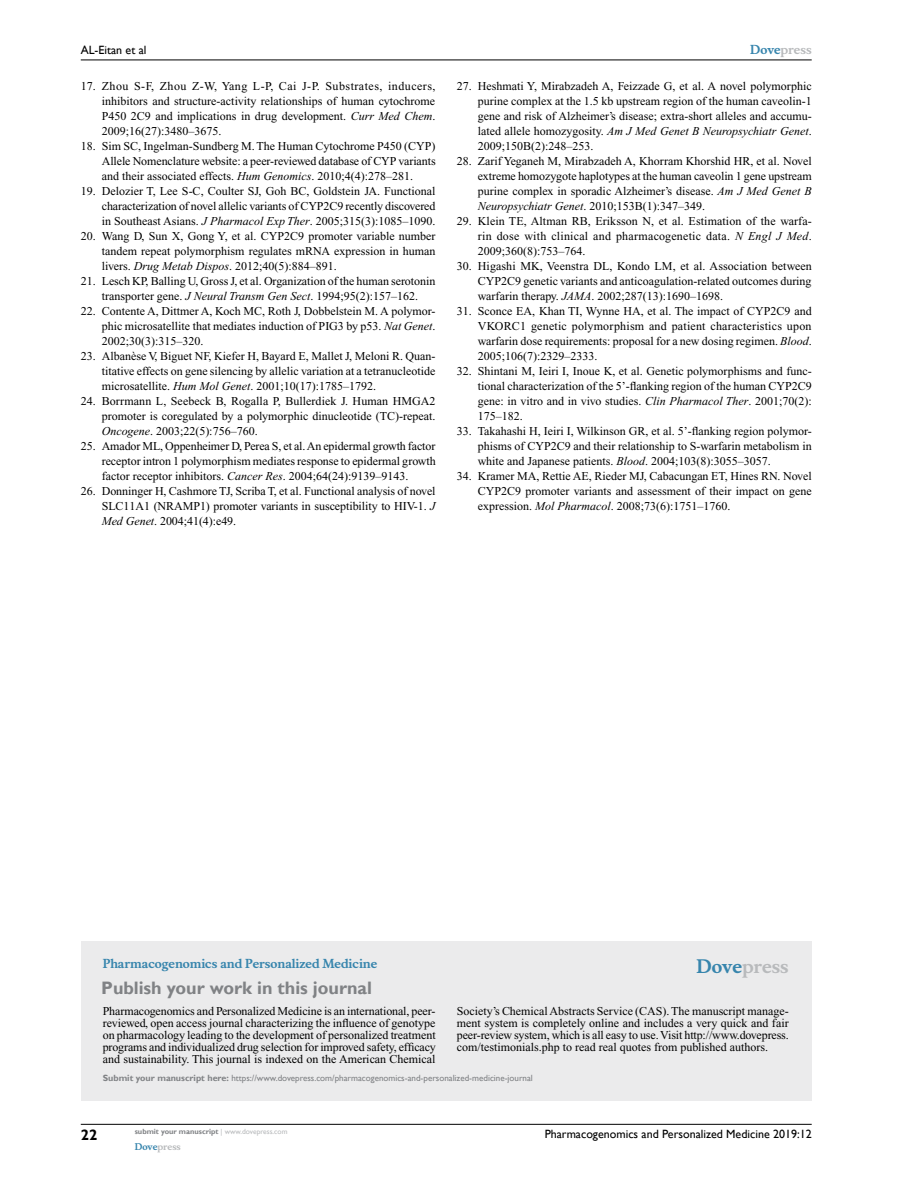
<style>
.page{position:relative;width:918px;height:1188px;background:#fff}
.page>*{position:absolute;margin:0;border:0;box-sizing:border-box;transform-origin:0 0}
.t1{font:700 18px "Gill Sans";color:#808285}
.t2{font:700 18px "Musee";color:#b8babc}
.t3{font:700 15px "Gill Sans";color:#000}
.t4{font:12px/15px "Times New Roman";color:#000;text-align:justify}
.t5{font:12px "Gill Sans";color:#000}
.t6{font:700 12px "Musee";color:#3785ad}
.t7{font:700 12px "Musee";color:#b8babc}
.t8{font:9px "Gill Sans";color:#808285}
.t9{font:700 9px "Musee";color:#b8babc}
.t10{font:700 7.5px "Gill Sans";color:#808285}
.s1{font-style:italic}
.s2{color:#3785ad}
.s3{font-weight:700}
.s4{font-weight:400;color:#b8babc}
</style>
<div class="page">
<div style="left:81px;top:941px;width:731px;height:160px;background:#ebebec"></div>
<hr style="left:81px;top:1124px;width:731px;height:1px;background:#000">
<hr style="left:81px;top:60px;width:731px;height:1px;background:#000">
<p class="t5" style="left:81px;top:43px;width:67px">AL-Eitan et al</p>
<p class="t4" style="left:102px;top:79px;width:335px;text-indent:-21px">17. Zhou S-F, Zhou Z-W, Yang L-P, Cai J-P. Substrates, inducers, inhibitors and structure-activity relationships of human cytochrome P450 2C9 and implications in drug development. <span class="s1">Curr Med Chem</span>.<br>2009;16(27):3480–3675.</p>
<p class="t4" style="left:102px;top:139px;width:335px;text-indent:-21px">18. Sim SC, Ingelman-Sundberg M. The Human Cytochrome P450 (CYP)<br>Allele Nomenclature website: a peer-reviewed database of CYP variants and their associated effects. <span class="s1">Hum Genomics</span>. 2010;4(4):278–281.</p>
<p class="t4" style="left:102px;top:184px;width:335px;text-indent:-21px">19. Delozier T, Lee S-C, Coulter SJ, Goh BC, Goldstein JA. Functional characterization of novel allelic variants of CYP2C9 recently discovered in Southeast Asians. <span class="s1">J Pharmacol Exp Ther</span>. 2005;315(3):1085–1090.</p>
<p class="t4" style="left:102px;top:229px;width:335px;text-indent:-21px">20. Wang D, Sun X, Gong Y, et al. CYP2C9 promoter variable number tandem repeat polymorphism regulates mRNA expression in human livers. <span class="s1">Drug Metab Dispos</span>. 2012;40(5):884–891.</p>
<p class="t4" style="left:81px;top:274px;width:356px;text-align:center">21. Lesch KP, Balling U, Gross J, et al. Organization of the human serotonin transporter gene. <span class="s1">J Neural Transm Gen Sect</span>. 1994;95(2):157–162.</p>
<p class="t4" style="left:102px;top:304px;width:335px;text-indent:-21px">22. Contente A, Dittmer A, Koch MC, Roth J, Dobbelstein M. A polymor&shy;phic microsatellite that mediates induction of PIG3 by p53. <span class="s1">Nat Genet</span>.<br>2002;30(3):315–320.</p>
<p class="t4" style="left:102px;top:349px;width:335px;text-indent:-21px">23. Albanèse V, Biguet NF, Kiefer H, Bayard E, Mallet J, Meloni R. Quan&shy;titative effects on gene silencing by allelic variation at a tetranucleotide microsatellite. <span class="s1">Hum Mol Genet</span>. 2001;10(17):1785–1792.</p>
<p class="t4" style="left:102px;top:394px;width:335px;text-indent:-21px">24. Borrmann L, Seebeck B, Rogalla P, Bullerdiek J. Human HMGA2 promoter is coregulated by a polymorphic dinucleotide (TC)-repeat.<br><span class="s1">Oncogene</span>. 2003;22(5):756–760.</p>
<p class="t4" style="left:102px;top:439px;width:335px;text-indent:-21px">25. Amador ML, Oppenheimer D, Perea S, et al. An epidermal growth factor receptor intron 1 polymorphism mediates response to epidermal growth factor receptor inhibitors. <span class="s1">Cancer Res</span>. 2004;64(24):9139–9143.</p>
<p class="t4" style="left:102px;top:484px;width:335px;text-indent:-21px">26. Donninger H, Cashmore TJ, Scriba T, et al. Functional analysis of novel SLC11A1 (NRAMP1) promoter variants in susceptibility to HIV-1. <span class="s1">J Med Genet</span>. 2004;41(4):e49.</p>
<p class="t7" style="left:750px;top:43px;width:63px"><span class="s2">Dove</span>press</p>
<p class="t4" style="left:478px;top:79px;width:335px;text-indent:-21px">27. Heshmati Y, Mirabzadeh A, Feizzade G, et al. A novel polymorphic purine complex at the 1.5 kb upstream region of the human caveolin-1 gene and risk of Alzheimer’s disease; extra-short alleles and accumu&shy;lated allele homozygosity. <span class="s1">Am J Med Genet B Neuropsychiatr Genet</span>.<br>2009;150B(2):248–253.</p>
<p class="t4" style="left:478px;top:154px;width:335px;text-indent:-21px">28. Zarif Yeganeh M, Mirabzadeh A, Khorram Khorshid HR, et al. Novel extreme homozygote haplotypes at the human caveolin 1 gene upstream purine complex in sporadic Alzheimer’s disease. <span class="s1">Am J Med Genet B Neuropsychiatr Genet</span>. 2010;153B(1):347–349.</p>
<p class="t4" style="left:478px;top:214px;width:335px;text-indent:-21px">29. Klein TE, Altman RB, Eriksson N, et al. Estimation of the warfa&shy;rin dose with clinical and pharmacogenetic data. <span class="s1">N Engl J Med</span>.<br>2009;360(8):753–764.</p>
<p class="t4" style="left:478px;top:259px;width:335px;text-indent:-21px">30. Higashi MK, Veenstra DL, Kondo LM, et al. Association between CYP2C9 genetic variants and anticoagulation-related outcomes during warfarin therapy. <span class="s1">JAMA</span>. 2002;287(13):1690–1698.</p>
<p class="t4" style="left:478px;top:304px;width:335px;text-indent:-21px">31. Sconce EA, Khan TI, Wynne HA, et al. The impact of CYP2C9 and VKORC1 genetic polymorphism and patient characteristics upon warfarin dose requirements: proposal for a new dosing regimen. <span class="s1">Blood</span>.<br>2005;106(7):2329–2333.</p>
<p class="t4" style="left:478px;top:364px;width:335px;text-indent:-21px">32. Shintani M, Ieiri I, Inoue K, et al. Genetic polymorphisms and func&shy;tional characterization of the 5’-flanking region of the human CYP2C9 gene: in vitro and in vivo studies. <span class="s1">Clin Pharmacol Ther</span>. 2001;70(2):<br>175–182.</p>
<p class="t4" style="left:478px;top:424px;width:335px;text-indent:-21px">33. Takahashi H, Ieiri I, Wilkinson GR, et al. 5’-flanking region polymor&shy;phisms of CYP2C9 and their relationship to S-warfarin metabolism in white and Japanese patients. <span class="s1">Blood</span>. 2004;103(8):3055–3057.</p>
<p class="t4" style="left:478px;top:469px;width:335px;text-indent:-21px">34. Kramer MA, Rettie AE, Rieder MJ, Cabacungan ET, Hines RN. Novel CYP2C9 promoter variants and assessment of their impact on gene expression. <span class="s1">Mol Pharmacol</span>. 2008;73(6):1751–1760.</p>
<p class="t6" style="left:103px;top:956px;width:276px">Pharmacogenomics and Personalized Medicine</p>
<h1 class="t1" style="left:101px;top:977px;width:272px">Publish your work in this journal</h1>
<h1 class="t2" style="left:697px;top:955px;width:94px"><span class="s2">Dove</span>press</h1>
<p class="t4" style="left:103px;top:1005px;width:335px;line-height:12px">Pharmacogenomics and Personalized Medicine is an international, peer&shy;reviewed, open access journal characterizing the influence of genotype on pharmacology leading to the development of personalized treatment programs and individualized drug selection for improved safety, efficacy and sustainability. This journal is indexed on the American Chemical</p>
<p class="t4" style="left:457px;top:1005px;width:333px;line-height:12px">Society’s Chemical Abstracts Service (CAS). The manuscript manage&shy;ment system is completely online and includes a very quick and fair peer-review system, which is all easy to use. Visit http://www.dovepress. com/testimonials.php to read real quotes from published authors.</p>
<p class="t8" style="left:103px;top:1072px;width:432px"><span class="s3">Submit your manuscript here:</span> https://www.dovepress.com/pharmacogenomics-and-personalized-medicine-journal</p>
<p class="t3" style="left:81px;top:1126px;width:18px">22</p>
<p class="t10" style="left:135px;top:1127px;width:154px">submit your manuscript <span class="s4">| www.dovepress.com</span></p>
<p class="t9" style="left:135px;top:1141px;width:48px"><span class="s2">Dove</span>press</p>
<p class="t5" style="left:545px;top:1127px;width:269px">Pharmacogenomics and Personalized Medicine 2019:12</p>
</div>
